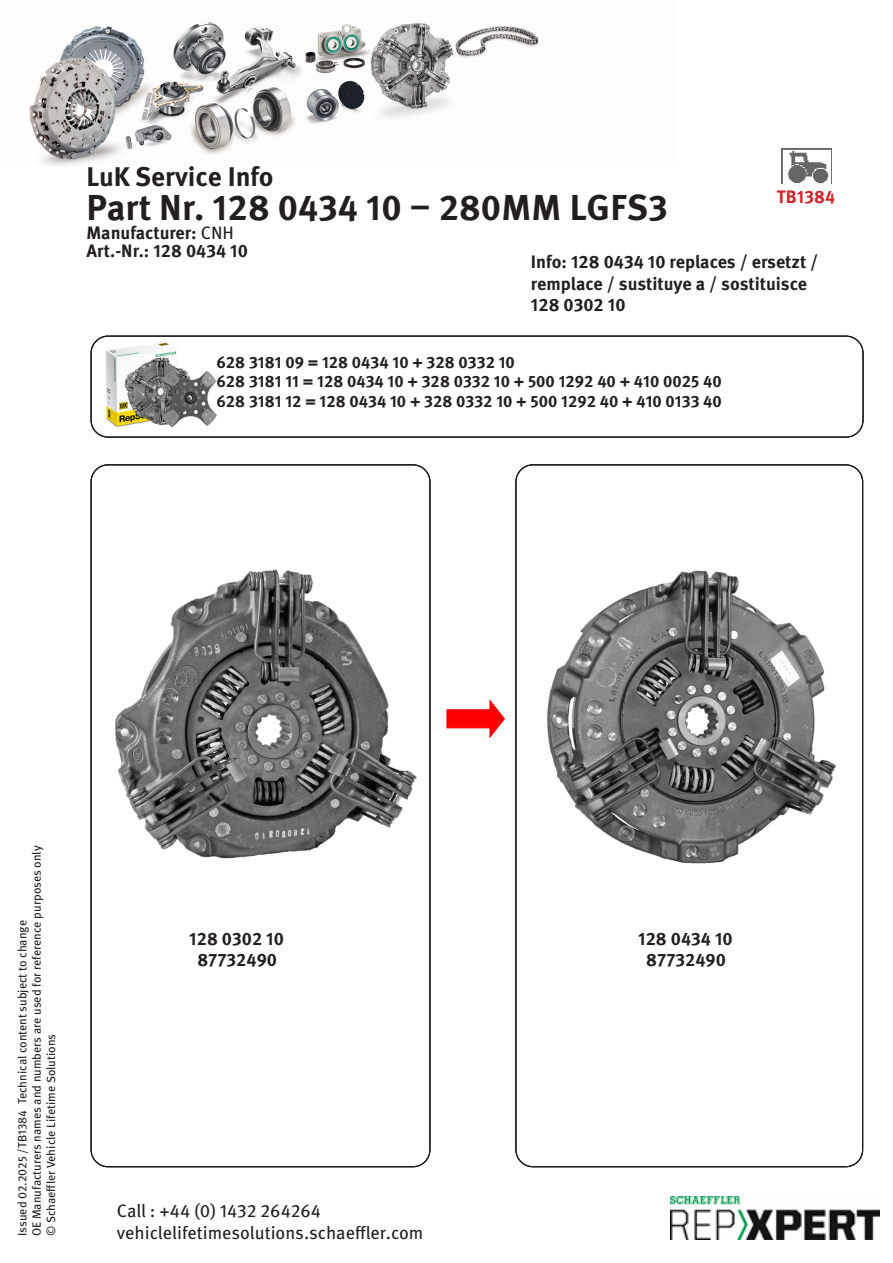
<style>
.page{position:relative;width:893px;height:1263px;background:#fff}
.page>*{position:absolute;margin:0;border:0;box-sizing:border-box;transform-origin:0 0}
.t1{font:700 36px "Meta OT";color:#231f20}
.t2{font:700 27px "Meta OT";color:#231f20}
.t3{font:700 18px/21.6px "Meta OT";color:#231f20}
.t4{font:18px "Meta OT";color:#231f20}
.t5{font:700 18px "Meta OT";color:#d1232a}
.t6{font:700 16.5px "Meta OT";color:#231f20}
.t7{font:12px "Meta OT";color:#231f20}
.s1{font-weight:400}
</style>
<div class="page">
<img style="left:29px;top:22px;width:510px;height:144px">
<img style="left:781px;top:148px;width:50px;height:36px">
<img style="left:670px;top:1196px;width:210px;height:43px">
<div style="left:91px;top:336px;width:772px;height:101px;border:1px solid #231f20;border-radius:17px"></div>
<svg style="left:459px;top:699px;width:46px;height:39px"></svg>
<img style="left:90px;top:534px;width:369px;height:369px">
<img style="left:105px;top:342px;width:111px;height:86px">
<img style="left:547px;top:570px;width:289px;height:294px">
<p class="t2" style="left:86px;top:160px;width:189px">LuK Service Info</p>
<p class="t5" style="left:777px;top:185px;width:60px">TB1384</p>
<p class="t1" style="left:86px;top:184px;width:583px">Part Nr. 128 0434 10 – 280MM LGFS3</p>
<p class="t3" style="left:86px;top:222px;width:149px">Manufacturer: <span class="s1">CNH</span></p>
<p class="t3" style="left:86px;top:240px;width:163px">Art.-Nr.: 128 0434 10</p>
<p class="t3" style="left:531px;top:251px;width:289px">Info: 128 0434 10 replaces / ersetzt / remplace / sustituye a / sostituisce<br>128 0302 10</p>
<p class="t6" style="left:216px;top:351px;width:300px">628 3181 09 = 128 0434 10 + 328 0332 10</p>
<p class="t6" style="left:216px;top:371px;width:507px">628 3181 11 = 128 0434 10 + 328 0332 10 + 500 1292 40 + 410 0025 40</p>
<p class="t6" style="left:216px;top:391px;width:507px">628 3181 12 = 128 0434 10 + 328 0332 10 + 500 1292 40 + 410 0133 40</p>
<p class="t7" style="left:29px;top:1236px;width:392px;rotate:-90deg">OE Manufacturers names and numbers are used for reference purposes only</p>
<p class="t7" style="left:15px;top:1236px;width:317px;rotate:-90deg">Issued 02.2025 /TB1384 Technical content subject to change</p>
<p class="t7" style="left:44px;top:1236px;width:204px;rotate:-90deg">© Schaeffler Vehicle Lifetime Solutions</p>
<p class="t3" style="left:189px;top:928px;width:96px">128 0302 10</p>
<p class="t3" style="left:197px;top:949px;width:81px">87732490</p>
<p class="t4" style="left:117px;top:1200px;width:206px">Call : +44 (0) 1432 264264</p>
<p class="t4" style="left:117px;top:1221px;width:308px">vehiclelifetimesolutions.schaeffler.com</p>
<p class="t3" style="left:638px;top:928px;width:96px">128 0434 10</p>
<p class="t3" style="left:646px;top:949px;width:81px">87732490</p>
</div>
